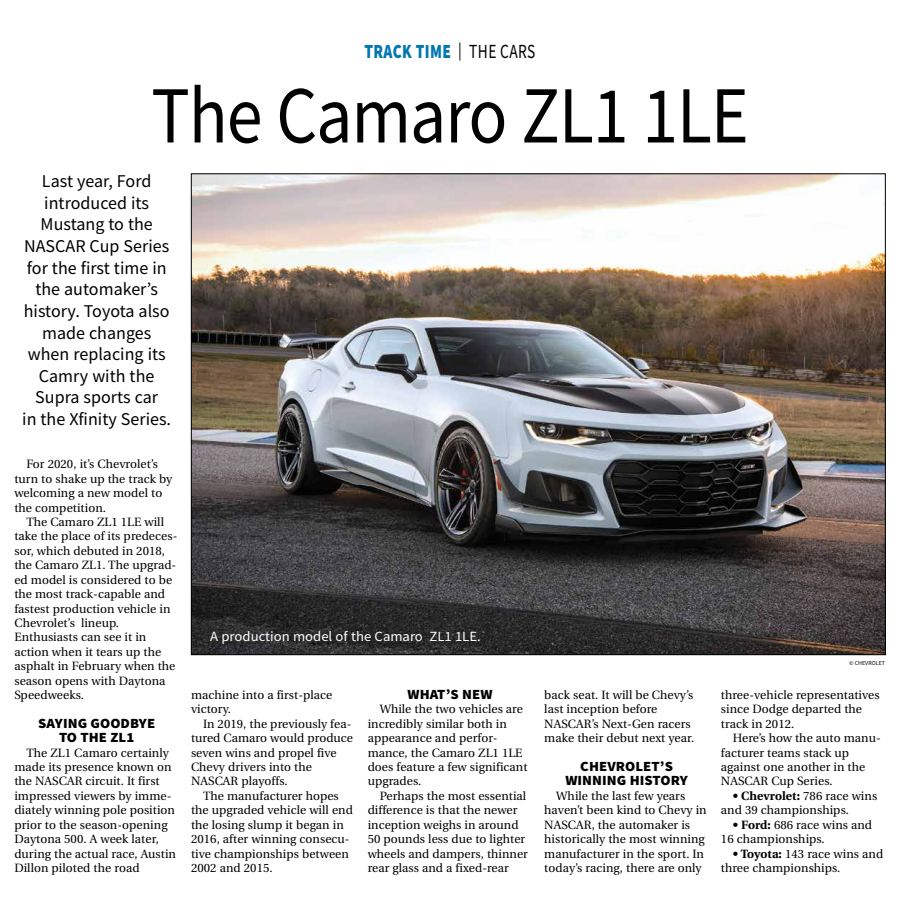
<style>
.page{position:relative;width:900px;height:908px;background:#fff}
.page>*{position:absolute;margin:0;border:0;box-sizing:border-box;transform-origin:0 0}
.t1{font:81px "Source Sans Pro";letter-spacing:-.015em;color:#000;scale:.89 1}
.t2{font:900 20px "Source Sans Pro";letter-spacing:.025em;color:#0077b1;scale:.77 1}
.t3{font:18px/21.6px "Source Sans Pro";color:#000;text-align:center}
.t4{font:900 14px/14.4px "Source Sans Pro";letter-spacing:.005em;color:#000;text-align:center;scale:1.05 1}
.t5{font:14px "Source Sans Pro";color:#fff;scale:1.05 1}
.t6{font:12px/14.4px "Utopia";letter-spacing:.005em;color:#000}
.t7{font:6px "Source Sans Pro";color:#000}
.s1{font-weight:400;font-size:18px;color:#000}
.s2{font-weight:400;color:#000}
.s3{font-weight:700}
</style>
<div class="page">
<img style="left:193px;top:175px;width:691px;height:477px">
<h2 class="t2" style="left:365px;top:38px;width:223px">TRACK TIME <span class="s1">|</span> <span class="s2">THE CARS</span></h2>
<h1 class="t1" style="left:151px;top:64px;width:673px">The Camaro ZL1 1LE</h1>
<h3 class="t3" style="left:22px;top:170px;width:150px">Last year, Ford introduced its<br>Mustang to the<br>NASCAR Cup Series for the first time in the automaker’s history. Toyota also made changes when replacing its<br>Camry with the<br>Supra sports car<br>in the Xfinity Series.</h3>
<p class="t6" style="left:14px;top:457px;width:159px;text-indent:12px">For 2020, it’s Chevrolet’s turn to shake up the track by welcoming a new model to the competition.</p>
<p class="t6" style="left:14px;top:515px;width:165px;text-indent:12px">The Camaro ZL1 1LE will take the place of its predeces&shy;sor, which debuted in 2018, the Camaro ZL1. The upgrad&shy;ed model is considered to be the most track-capable and fastest production vehicle in<br>Chevrolet’s lineup.<br>Enthusiasts can see it in action when it tears up the asphalt in February when the season opens with Daytona<br>Speedweeks.</p>
<p class="t4" style="left:38px;top:715px;width:113px">SAYING GOODBYE<br>TO THE ZL1</p>
<p class="t6" style="left:14px;top:745px;width:163px;text-indent:12px">The ZL1 Camaro certainly made its presence known on the NASCAR circuit. It first impressed viewers by imme&shy;diately winning pole position prior to the season-opening<br>Daytona 500. A week later, during the actual race, Austin<br>Dillon piloted the road</p>
<p class="t5" style="left:210px;top:627px;width:259px">A production model of the Camaro ZL1 1LE.</p>
<p class="t6" style="left:191px;top:687px;width:143px">machine into a first-place victory.</p>
<p class="t6" style="left:191px;top:716px;width:164px;text-indent:12px">In 2019, the previously fea&shy;tured Camaro would produce seven wins and propel five<br>Chevy drivers into the<br>NASCAR playoffs.</p>
<p class="t6" style="left:191px;top:788px;width:163px;text-indent:12px">The manufacturer hopes the upgraded vehicle will end the losing slump it began in<br>2016, after winning consecu&shy;tive championships between<br>2002 and 2015.</p>
<p class="t4" style="left:408px;top:686px;width:82px">WHAT’S NEW</p>
<p class="t6" style="left:368px;top:702px;width:161px;text-indent:12px">While the two vehicles are incredibly similar both in appearance and perfor&shy;mance, the Camaro ZL1 1LE does feature a few significant upgrades.</p>
<p class="t6" style="left:368px;top:788px;width:162px;text-indent:12px">Perhaps the most essential difference is that the newer inception weighs in around<br>50 pounds less due to lighter wheels and dampers, thinner rear glass and a fixed-rear</p>
<p class="t6" style="left:544px;top:687px;width:152px">back seat. It will be Chevy’s last inception before<br>NASCAR’s Next-Gen racers make their debut next year.</p>
<p class="t4" style="left:565px;top:758px;width:118px">CHEVROLET’S<br>WINNING HISTORY</p>
<p class="t6" style="left:544px;top:788px;width:164px;text-indent:12px">While the last few years haven’t been kind to Chevy in<br>NASCAR, the automaker is historically the most winning manufacturer in the sport. In today’s racing, there are only</p>
<p class="t7" style="left:849px;top:659px;width:37px">© CHEVROLET</p>
<p class="t6" style="left:721px;top:687px;width:160px">three-vehicle representatives since Dodge departed the track in 2012.</p>
<p class="t6" style="left:721px;top:731px;width:161px;text-indent:12px">Here’s how the auto manu&shy;facturer teams stack up against one another in the<br>NASCAR Cup Series.</p>
<p class="t6" style="left:721px;top:788px;width:158px;text-indent:12px"><span class="s3">• Chevrolet:</span> 786 race wins and 39 championships.</p>
<p class="t6" style="left:721px;top:817px;width:153px;text-indent:12px"><span class="s3">• Ford:</span> 686 race wins and<br>16 championships.</p>
<p class="t6" style="left:721px;top:846px;width:164px;text-indent:12px"><span class="s3">• Toyota:</span> 143 race wins and three championships.</p>
</div>
